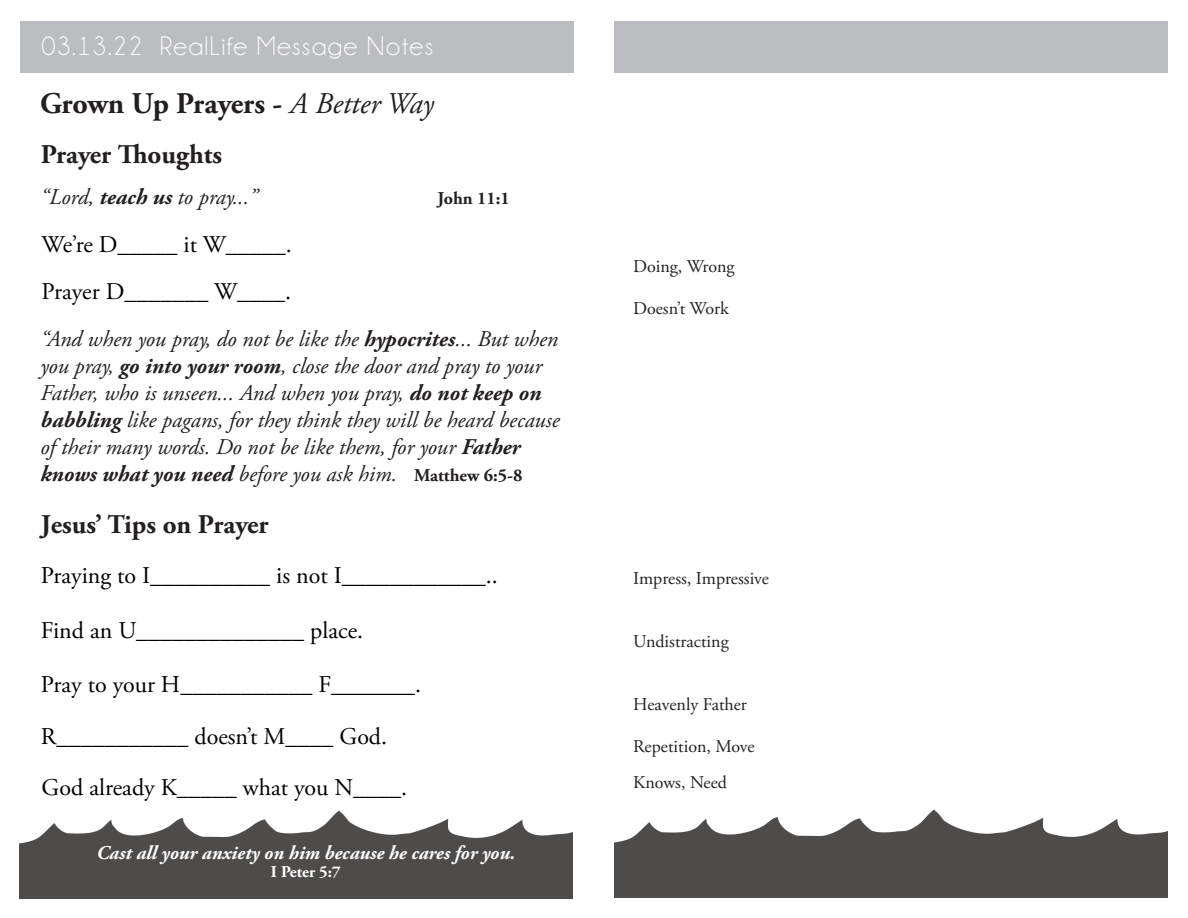
<style>
.page{position:relative;width:1188px;height:918px;background:#fff}
.page>*{position:absolute;margin:0;border:0;box-sizing:border-box;transform-origin:0 0}
.t1{font:700 30px "Adobe Garamond Pro";letter-spacing:-.005em;color:#231f20}
.t2{font:700 27px "Adobe Garamond Pro";color:#231f20}
.t3{font:27px "Champagne&Limousines";letter-spacing:.05em;color:#fff}
.t4{font:24px "Adobe Garamond Pro";color:#000}
.t5{font:italic 22.5px/27px "Adobe Garamond Pro";color:#231f20}
.t6{font:italic 700 19.5px "Adobe Garamond Pro";color:#fff}
.t7{font:18px "Adobe Garamond Pro";color:#231f20}
.t8{font:700 18px "Adobe Garamond Pro";color:#231f20}
.t9{font:700 16.5px "Adobe Garamond Pro";color:#fff}
.s1{font-weight:400;font-style:italic}
.s2{font-weight:700}
.s3{font-weight:700;font-style:normal;font-size:18px}
</style>
<div class="page">
<img style="left:614px;top:809px;width:554px;height:89px">
<img style="left:20px;top:810px;width:553px;height:88px">
<div style="left:614px;top:21px;width:553px;height:52px;background:#bcbdc0"></div>
<div style="left:20px;top:21px;width:554px;height:52px;background:#bcbdc0"></div>
<p class="t3" style="left:41px;top:33px;width:393px">03.13.22 RealLife Message Notes</p>
<p class="t1" style="left:40px;top:86px;width:395px">Grown Up Prayers - <span class="s1">A Better Way</span></p>
<p class="t2" style="left:41px;top:138px;width:183px">Prayer Thoughts</p>
<p class="t5" style="left:40px;top:184px;width:218px">“Lord, <span class="s2">teach us</span> to pray...”</p>
<p class="t8" style="left:437px;top:188px;width:74px">John 11:1</p>
<p class="t4" style="left:42px;top:230px;width:252px">We’re D_____ it W_____.</p>
<p class="t4" style="left:42px;top:277px;width:251px">Prayer D_______ W____.</p>
<p class="t5" style="left:40px;top:326px;width:519px">“And when you pray, do not be like the <span class="s2">hypocrites</span>... But when you pray, <span class="s2">go into your room</span>, close the door and pray to your</p>
<p class="t5" style="left:40px;top:380px;width:502px">Father, who is unseen... And when you pray, <span class="s2">do not keep on</span></p>
<p class="t5" style="left:40px;top:407px;width:521px"><span class="s2">babbling</span> like pagans, for they think they will be heard because of their many words. Do not be like them, for your <span class="s2">Father knows what you need</span> before you ask him. <span class="s3">Matthew 6:5-8</span></p>
<p class="t2" style="left:41px;top:509px;width:229px">Jesus’ Tips on Prayer</p>
<p class="t4" style="left:41px;top:561px;width:459px">Praying to I__________ is not I____________..</p>
<p class="t4" style="left:41px;top:616px;width:324px">Find an U______________ place.</p>
<p class="t4" style="left:41px;top:670px;width:382px">Pray to your H___________ F_______.</p>
<p class="t4" style="left:41px;top:722px;width:348px">R___________ doesn’t M____ God.</p>
<p class="t4" style="left:42px;top:773px;width:367px">God already K_____ what you N____.</p>
<p class="t6" style="left:97px;top:842px;width:420px">Cast all your anxiety on him because he cares for you.</p>
<p class="t9" style="left:271px;top:862px;width:71px">I Peter 5:7</p>
<p class="t7" style="left:633px;top:255px;width:103px">Doing, Wrong</p>
<p class="t7" style="left:633px;top:297px;width:97px">Doesn’t Work</p>
<p class="t7" style="left:633px;top:567px;width:137px">Impress, Impressive</p>
<p class="t7" style="left:633px;top:630px;width:97px">Undistracting</p>
<p class="t7" style="left:633px;top:693px;width:115px">Heavenly Father</p>
<p class="t7" style="left:633px;top:735px;width:123px">Repetition, Move</p>
<p class="t7" style="left:633px;top:771px;width:95px">Knows, Need</p>
</div>
